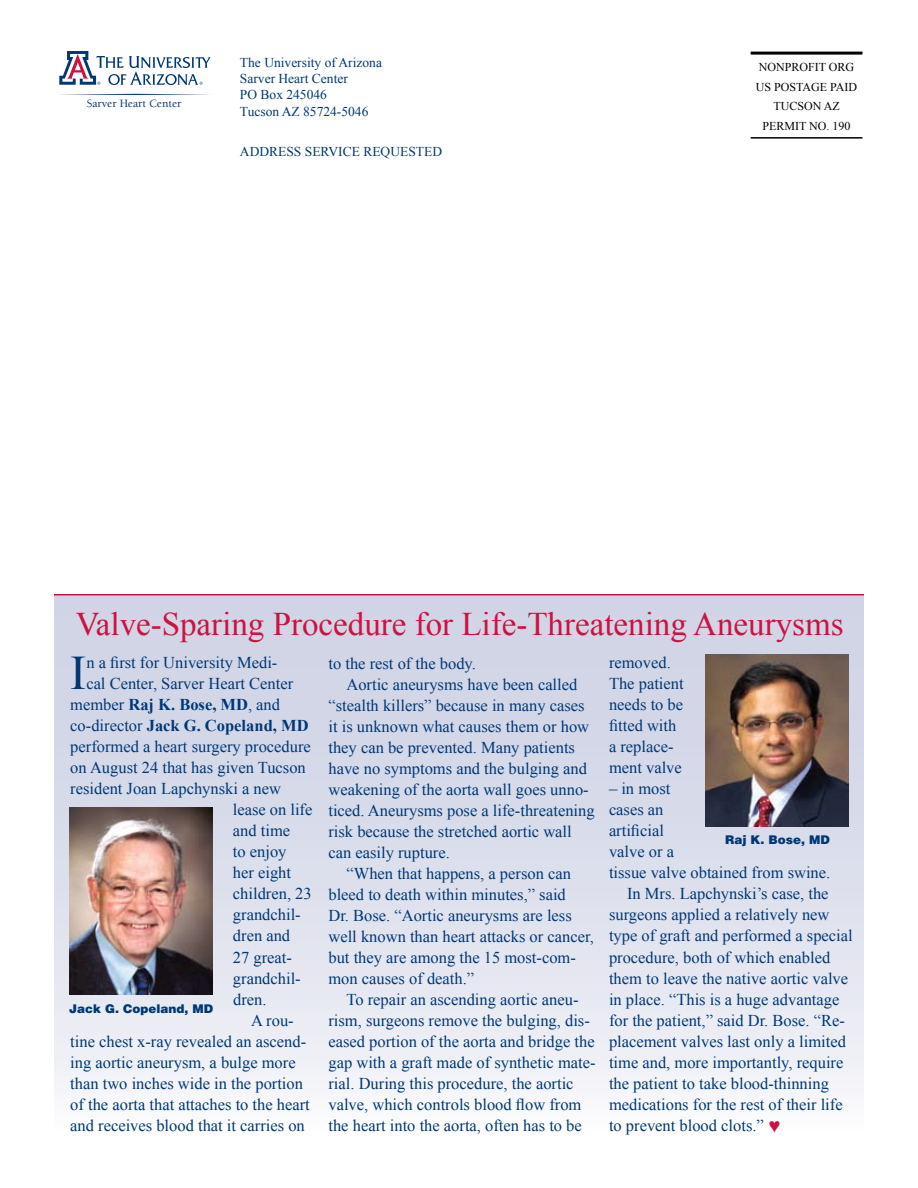
<style>
.page{position:relative;width:918px;height:1188px;background:#fff}
.page>*{position:absolute;margin:0;border:0;box-sizing:border-box;transform-origin:0 0}
.t1{font:48.15px "Times New Roman";color:#003876}
.t2{font:33px "Times New Roman";color:#ce1141}
.t3{font:16.5px/21px "Times New Roman";color:#003876}
.t4{font:700 16.5px "Times New Roman";color:#003876}
.t5{font:13.5px/16.2px "Times New Roman";color:#003876}
.t6{font:12px/19.5px "Times New Roman";color:#000;text-align:center}
.t7{font:900 12px "Helvetica";color:#003876}
.t8{font:500 11.55px "Berkeley";color:#003876}
.s1{font-weight:400}
</style>
<div class="page">
<div style="left:54px;top:594px;width:810px;height:540px;background:linear-gradient(to bottom,#c9cee2,#f4f5f9)"></div>
<hr style="left:54px;top:594px;width:810px;height:2px;background:#ce1141">
<hr style="left:751px;top:52px;width:111px;height:3px;background:#000">
<hr style="left:751px;top:137px;width:111px;height:2px;background:#000">
<svg style="left:59px;top:94px;width:151px;height:1px"></svg>
<svg style="left:59px;top:51px;width:151px;height:34px"></svg>
<img style="left:706px;top:655px;width:143px;height:172px">
<img style="left:70px;top:808px;width:143px;height:187px">
<svg style="left:769px;top:1121px;width:10px;height:12px"></svg>
<p class="t8" style="left:87px;top:98px;width:96px">Sarver Heart Center</p>
<p class="t5" style="left:240px;top:54px;width:144px">The University of Arizona<br>Sarver Heart Center<br>PO Box 245046<br>Tucson AZ 85724-5046</p>
<p class="t5" style="left:240px;top:143px;width:204px">ADDRESS SERVICE REQUESTED</p>
<p class="t6" style="left:756px;top:57px;width:103px">NONPROFIT ORG<br>US POSTAGE PAID<br>TUCSON AZ<br>PERMIT NO. 190</p>
<h2 class="t2" style="left:76px;top:602px;width:769px">Valve-Sparing Procedure for Life-Threatening Aneurysms</h2>
<h1 class="t1" style="left:70px;top:641px;width:18px">I</h1>
<p class="t3" style="left:86px;top:652px;width:193px">n a first for University Medi-</p>
<p class="t3" style="left:609px;top:652px;width:76px">removed.<br>The patient needs to be fitted with a replace&shy;ment valve</p>
<p class="t3" style="left:609px;top:778px;width:63px">– in most</p>
<p class="t3" style="left:609px;top:799px;width:56px">cases an</p>
<p class="t3" style="left:609px;top:820px;width:56px">artificial</p>
<p class="t3" style="left:609px;top:841px;width:67px">valve or a</p>
<p class="t3" style="left:609px;top:862px;width:223px">tissue valve obtained from swine.</p>
<p class="t3" style="left:627px;top:883px;width:203px">In Mrs. Lapchynski’s case, the</p>
<p class="t3" style="left:609px;top:904px;width:222px">surgeons applied a relatively new</p>
<p class="t3" style="left:609px;top:925px;width:245px">type of graft and performed a special</p>
<p class="t3" style="left:609px;top:946px;width:223px">procedure, both of which enabled</p>
<p class="t3" style="left:609px;top:967px;width:241px">them to leave the native aortic valve</p>
<p class="t3" style="left:609px;top:988px;width:232px">in place. “This is a huge advantage</p>
<p class="t3" style="left:609px;top:1009px;width:237px">for the patient,” said Dr. Bose. “Re-</p>
<p class="t3" style="left:609px;top:1030px;width:238px">placement valves last only a limited</p>
<p class="t3" style="left:609px;top:1051px;width:236px">time and, more importantly, require</p>
<p class="t3" style="left:609px;top:1072px;width:221px">the patient to take blood-thinning</p>
<p class="t3" style="left:609px;top:1093px;width:235px">medications for the rest of their life</p>
<p class="t3" style="left:609px;top:1114px;width:156px">to prevent blood clots.”</p>
<p class="t3" style="left:328px;top:652px;width:149px">to the rest of the body.</p>
<p class="t3" style="left:346px;top:673px;width:232px">Aortic aneurysms have been called</p>
<p class="t3" style="left:328px;top:694px;width:258px">“stealth killers” because in many cases</p>
<p class="t3" style="left:328px;top:715px;width:262px">it is unknown what causes them or how</p>
<p class="t3" style="left:328px;top:736px;width:248px">they can be prevented. Many patients</p>
<p class="t3" style="left:328px;top:757px;width:260px">have no symptoms and the bulging and</p>
<p class="t3" style="left:328px;top:778px;width:262px">weakening of the aorta wall goes unno-</p>
<p class="t3" style="left:328px;top:799px;width:268px">ticed. Aneurysms pose a life-threatening</p>
<p class="t3" style="left:328px;top:820px;width:245px">risk because the stretched aortic wall</p>
<p class="t3" style="left:328px;top:841px;width:123px">can easily rupture.</p>
<p class="t3" style="left:346px;top:862px;width:226px">“When that happens, a person can</p>
<p class="t3" style="left:328px;top:883px;width:239px">bleed to death within minutes,” said</p>
<p class="t3" style="left:328px;top:904px;width:245px">Dr. Bose. “Aortic aneurysms are less</p>
<p class="t3" style="left:328px;top:925px;width:267px">well known than heart attacks or cancer,</p>
<p class="t3" style="left:328px;top:946px;width:249px">but they are among the 15 most-com-</p>
<p class="t3" style="left:328px;top:967px;width:147px">mon causes of death.”</p>
<p class="t3" style="left:346px;top:988px;width:234px">To repair an ascending aortic aneu-</p>
<p class="t3" style="left:328px;top:1009px;width:263px">rism, surgeons remove the bulging, dis-</p>
<p class="t3" style="left:328px;top:1030px;width:268px">eased portion of the aorta and bridge the</p>
<p class="t3" style="left:328px;top:1051px;width:269px">gap with a graft made of synthetic mate-</p>
<p class="t3" style="left:328px;top:1072px;width:247px">rial. During this procedure, the aortic</p>
<p class="t3" style="left:328px;top:1093px;width:254px">valve, which controls blood flow from</p>
<p class="t3" style="left:328px;top:1114px;width:255px">the heart into the aorta, often has to be</p>
<p class="t3" style="left:86px;top:673px;width:208px">cal Center, Sarver Heart Center</p>
<p class="t4" style="left:70px;top:694px;width:211px"><span class="s1">member</span> Raj K. Bose, MD<span class="s1">, and</span></p>
<p class="t4" style="left:70px;top:715px;width:240px"><span class="s1">co-director</span> Jack G. Copeland, MD</p>
<p class="t3" style="left:70px;top:736px;width:242px">performed a heart surgery procedure</p>
<p class="t3" style="left:70px;top:757px;width:237px">on August 24 that has given Tucson</p>
<p class="t3" style="left:70px;top:778px;width:212px">resident Joan Lapchynski a new</p>
<p class="t3" style="left:233px;top:799px;width:81px">lease on life</p>
<p class="t3" style="left:233px;top:820px;width:59px">and time</p>
<p class="t3" style="left:233px;top:841px;width:55px">to enjoy</p>
<p class="t3" style="left:233px;top:862px;width:60px">her eight</p>
<p class="t3" style="left:233px;top:883px;width:80px">children, 23</p>
<p class="t3" style="left:233px;top:904px;width:69px">grandchil-</p>
<p class="t3" style="left:233px;top:925px;width:59px">dren and</p>
<p class="t3" style="left:233px;top:946px;width:61px">27 great-</p>
<p class="t3" style="left:233px;top:967px;width:69px">grandchil-</p>
<p class="t3" style="left:233px;top:988px;width:35px">dren.</p>
<p class="t3" style="left:251px;top:1009px;width:44px">A rou-</p>
<p class="t3" style="left:70px;top:1030px;width:237px">tine chest x-ray revealed an ascend-</p>
<p class="t3" style="left:70px;top:1051px;width:227px">ing aortic aneurysm, a bulge more</p>
<p class="t3" style="left:70px;top:1072px;width:234px">than two inches wide in the portion</p>
<p class="t3" style="left:70px;top:1093px;width:241px">of the aorta that attaches to the heart</p>
<p class="t3" style="left:70px;top:1114px;width:236px">and receives blood that it carries on</p>
<p class="t7" style="left:725px;top:832px;width:106px">Raj K. Bose, MD</p>
<p class="t7" style="left:69px;top:1001px;width:146px">Jack G. Copeland, MD</p>
</div>
